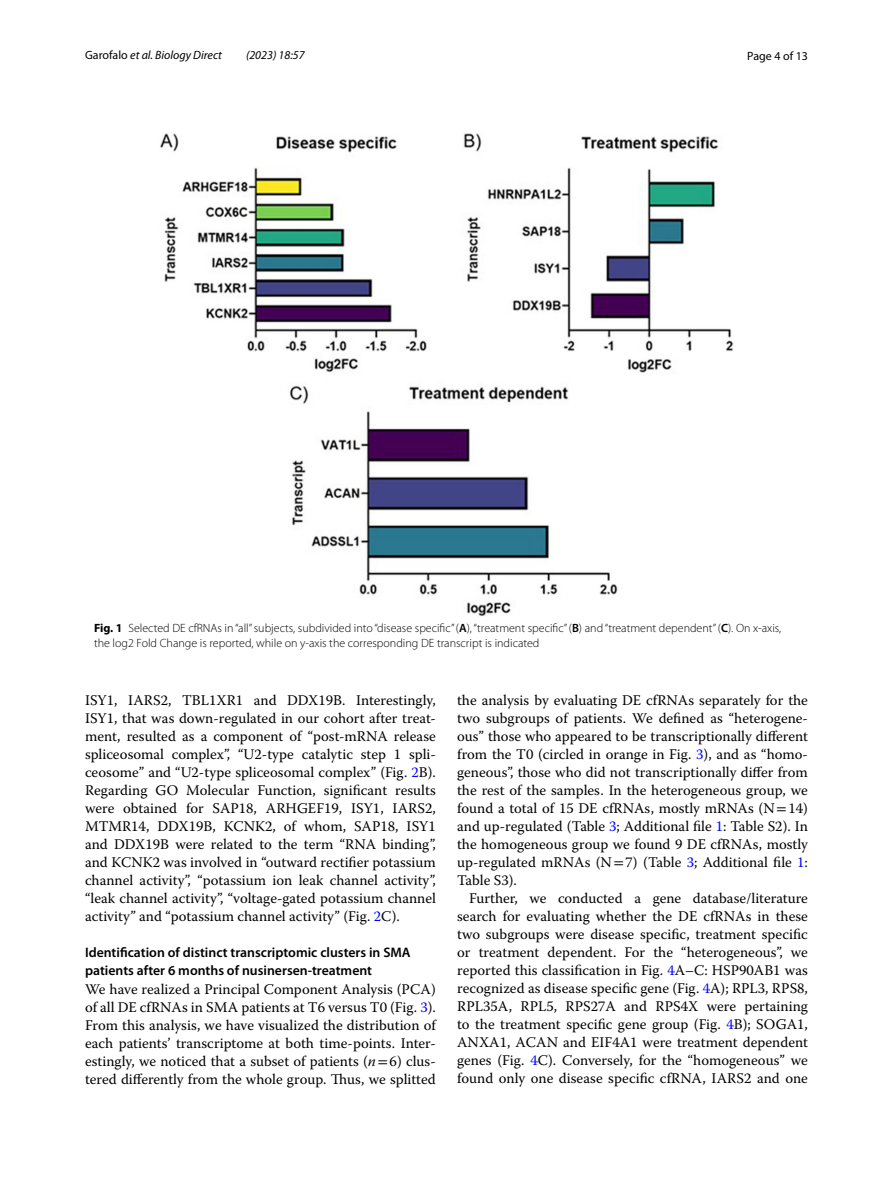
<style>
.page{position:relative;width:893px;height:1187px;background:#fff}
.page>*{position:absolute;margin:0;border:0;box-sizing:border-box;transform-origin:0 0}
.t1{font:14.7px/18px "Warnock Pro";color:#000;text-align:justify}
.t2{font:600 13.8px/18px "Myriad Pro";color:#000}
.t3{font:300 12px/15px "Myriad Pro";color:#000}
.t4{font:italic 12px "Myriad Pro";color:#000}
.t5{font:12px "Myriad Pro";color:#000}
.s1{font-style:normal}
.s2{font-weight:700}
.s3{font-weight:600}
.s4{color:#00f}
.s5{font-style:italic}
.s6{font-family:"STIX"}
</style>
<div class="page">
<img style="left:160px;top:133px;width:573px;height:483px">
<p class="t4" style="left:85px;top:48px;width:138px"><span class="s1">Garofalo</span> et al. Biology Direct</p>
<p class="t4" style="left:246px;top:48px;width:60px">(2023) 18:57</p>
<p class="t5" style="left:747px;top:48px;width:62px">Page 4 of 13</p>
<p class="t3" style="left:94px;top:620px;width:689px"><span class="s2">Fig. 1</span> Selected DE cfRNAs in“all” subjects, subdivided into“disease specific” (<span class="s3">A</span>), “treatment specific” (<span class="s3">B</span>) and“treatment dependent” (<span class="s3">C</span>). On x-axis, the log2 Fold Change is reported, while on y-axis the corresponding DE transcript is indicated</p>
<p class="t1" style="left:85px;top:691px;width:352px">ISY1, IARS2, TBL1XR1 and DDX19B. Interestingly, ISY1, that was down-regulated in our cohort after treat&shy;ment, resulted as a component of “post-mRNA release spliceosomal complex”, “U2-type catalytic step 1 spli&shy;ceosome” and “U2-type spliceosomal complex” (Fig. <span class="s4">2</span>B).<br>Regarding GO Molecular Function, significant results were obtained for SAP18, ARHGEF19, ISY1, IARS2, MTMR14, DDX19B, KCNK2, of whom, SAP18, ISY1 and DDX19B were related to the term “RNA binding”, and KCNK2 was involved in “outward rectifier potassium channel activity”, “potassium ion leak channel activity”, “leak channel activity”, “voltage-gated potassium channel activity” and “potassium channel activity” (Fig. <span class="s4">2</span>C).</p>
<p class="t2" style="left:85px;top:943px;width:327px">Identification of distinct transcriptomic clusters in SMA patients after 6 months of nusinersen‑treatment</p>
<p class="t1" style="left:85px;top:979px;width:352px">We have realized a Principal Component Analysis (PCA) of all DE cfRNAs in SMA patients at T6 versus T0 (Fig. <span class="s4">3</span>).<br>From this analysis, we have visualized the distribution of each patients’ transcriptome at both time-points. Inter&shy;estingly, we noticed that a subset of patients (<span class="s5">n</span><span class="s6">=</span>6) clus&shy;tered differently from the whole group. Thus, we splitted</p>
<p class="t1" style="left:457px;top:691px;width:352px">the analysis by evaluating DE cfRNAs separately for the two subgroups of patients. We defined as “heterogene&shy;ous” those who appeared to be transcriptionally different from the T0 (circled in orange in Fig. <span class="s4">3</span>), and as “homo&shy;geneous”, those who did not transcriptionally differ from the rest of the samples. In the heterogeneous group, we found a total of 15 DE cfRNAs, mostly mRNAs (N<span class="s6">=</span>14) and up-regulated (Table <span class="s4">3</span>; Additional file <span class="s4">1</span>: Table S2). In the homogeneous group we found 9 DE cfRNAs, mostly up-regulated mRNAs (N<span class="s6">=</span>7) (Table <span class="s4">3</span>; Additional file <span class="s4">1</span>:<br>Table S3).</p>
<p class="t1" style="left:457px;top:889px;width:352px;text-indent:12px">Further, we conducted a gene database/literature search for evaluating whether the DE cfRNAs in these two subgroups were disease specific, treatment specific or treatment dependent. For the “heterogeneous”, we reported this classification in Fig. <span class="s4">4</span>A–C: HSP90AB1 was recognized as disease specific gene (Fig. <span class="s4">4</span>A); RPL3, RPS8, RPL35A, RPL5, RPS27A and RPS4X were pertaining to the treatment specific gene group (Fig. <span class="s4">4</span>B); SOGA1, ANXA1, ACAN and EIF4A1 were treatment dependent genes (Fig. <span class="s4">4</span>C). Conversely, for the “homogeneous” we found only one disease specific cfRNA, IARS2 and one</p>
</div>
